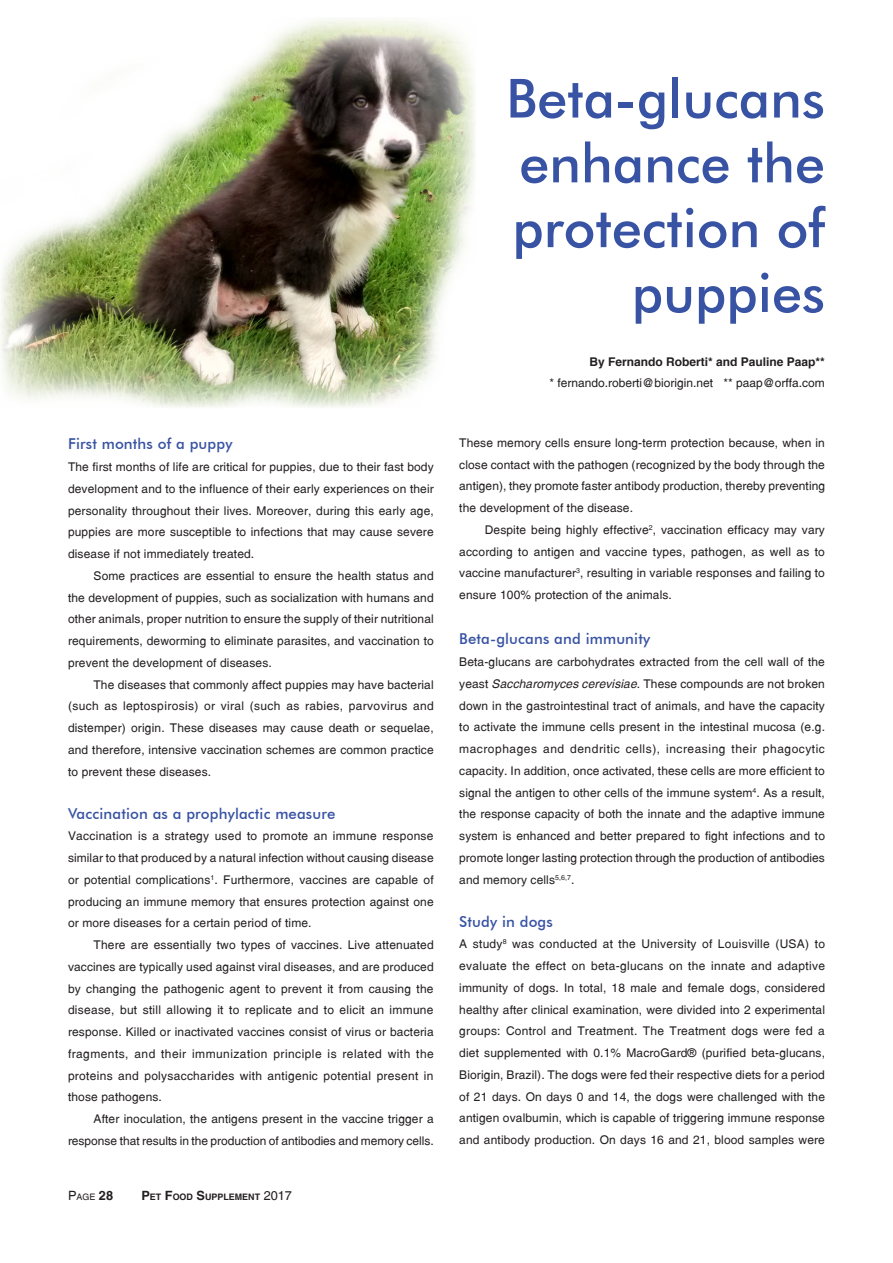
<style>
.page{position:relative;width:893px;height:1263px;background:#fff}
.page>*{position:absolute;margin:0;border:0;box-sizing:border-box;transform-origin:0 0}
.text_h{font:500 54px/64.8px "Futura BT";color:#3853a3;text-align:right}
.text_h-2{font:500 15px "Futura BT";letter-spacing:.01em;color:#3853a3}
.text_1{font:12px/21.8px "Switzerland Plain";letter-spacing:.01em;color:#231f20;text-align:justify}
.text_r{font:12px/21.8px "Switzerland Plain";letter-spacing:.01em;color:#231f20;text-align:justify}
.text_1-2{font:700 12px "Switzerland";color:#231f20}
.t1{font:700 8.85px "Switzerland";color:#231f20}
.t2{font:8.85px "Switzerland Plain";color:#231f20}
.s1{font-size:12.75px}
.s2{font-family:"Switzerland";font-weight:700;font-size:12.75px}
.s3{font-family:"Switzerland Plain";font-weight:400;font-size:12.75px}
.s4{font-family:"Switzerland";font-style:italic}
</style>
<div class="page">
<img style="left:1px;top:19px;width:474px;height:388px">
<p class="text_h-2" style="left:68px;top:435px;width:166px">First months of a puppy</p>
<p class="text_1" style="left:68px;top:456px;width:367px">The first months of life are critical for puppies, due to their fast body development and to the influence of their early experiences on their personality throughout their lives. Moreover, during this early age, puppies are more susceptible to infections that may cause severe disease if not immediately treated.</p>
<p class="text_r" style="left:68px;top:565px;width:367px;text-indent:26px">Some practices are essential to ensure the health status and the development of puppies, such as socialization with humans and other animals, proper nutrition to ensure the supply of their nutritional requirements, deworming to eliminate parasites, and vaccination to prevent the development of diseases.</p>
<p class="text_r" style="left:68px;top:673px;width:367px;text-indent:26px">The diseases that commonly affect puppies may have bacterial (such as leptospirosis) or viral (such as rabies, parvovirus and distemper) origin. These diseases may cause death or sequelae, and therefore, intensive vaccination schemes are common practice to prevent these diseases.</p>
<p class="text_h-2" style="left:68px;top:804px;width:269px">Vaccination as a prophylactic measure</p>
<p class="text_1" style="left:68px;top:825px;width:367px">Vaccination is a strategy used to promote an immune response similar to that produced by a natural infection without causing disease or potential complications<sup>1</sup>. Furthermore, vaccines are capable of producing an immune memory that ensures protection against one or more diseases for a certain period of time.</p>
<p class="text_r" style="left:68px;top:934px;width:367px;text-indent:26px">There are essentially two types of vaccines. Live attenuated vaccines are typically used against viral diseases, and are produced by changing the pathogenic agent to prevent it from causing the disease, but still allowing it to replicate and to elicit an immune response. Killed or inactivated vaccines consist of virus or bacteria fragments, and their immunization principle is related with the proteins and polysaccharides with antigenic potential present in those pathogens.</p>
<p class="text_r" style="left:68px;top:1108px;width:367px;text-align:right">After inoculation, the antigens present in the vaccine trigger a response that results in the production of antibodies and memory cells.</p>
<p class="t2" style="left:68px;top:1192px;width:47px"><span class="s1">P</span>age <span class="s2">28</span></p>
<p class="t1" style="left:141px;top:1191px;width:152px"><span class="s1">P</span>ET <span class="s1">F</span>OOD <span class="s1">S</span>UPPLEMENT <span class="s3">2017</span></p>
<p class="text_h" style="left:506px;top:65px;width:320px">Beta-glucans enhance the protection of puppies</p>
<p class="text_1-2" style="left:589px;top:354px;width:237px">By Fernando Roberti* and Pauline Paap**</p>
<p class="text_1" style="left:549px;top:372px;width:277px">* fernando.roberti@biorigin.net ** paap@orffa.com</p>
<p class="text_r" style="left:459px;top:432px;width:367px">These memory cells ensure long-term protection because, when in close contact with the pathogen (recognized by the body through the antigen), they promote faster antibody production, thereby preventing the development of the disease.</p>
<p class="text_r" style="left:459px;top:519px;width:367px;text-indent:26px">Despite being highly effective<sup>2</sup>, vaccination efficacy may vary according to antigen and vaccine types, pathogen, as well as to vaccine manufacturer<sup>3</sup>, resulting in variable responses and failing to ensure 100% protection of the animals.</p>
<p class="text_h-2" style="left:459px;top:630px;width:192px">Beta-glucans and immunity</p>
<p class="text_1" style="left:459px;top:651px;width:367px">Beta-glucans are carbohydrates extracted from the cell wall of the yeast <span class="s4">Saccharomyces cerevisiae</span>. These compounds are not broken down in the gastrointestinal tract of animals, and have the capacity to activate the immune cells present in the intestinal mucosa (e.g. macrophages and dendritic cells), increasing their phagocytic capacity. In addition, once activated, these cells are more efficient to signal the antigen to other cells of the immune system<sup>4</sup>. As a result, the response capacity of both the innate and the adaptive immune system is enhanced and better prepared to fight infections and to promote longer lasting protection through the production of antibodies and memory cells<sup>5,6,7</sup>.</p>
<p class="text_h-2" style="left:459px;top:912px;width:95px">Study in dogs</p>
<p class="text_1" style="left:459px;top:933px;width:367px">A study<sup>8</sup> was conducted at the University of Louisville (USA) to evaluate the effect on beta-glucans on the innate and adaptive immunity of dogs. In total, 18 male and female dogs, considered healthy after clinical examination, were divided into 2 experimental groups: Control and Treatment. The Treatment dogs were fed a diet supplemented with 0.1% MacroGard® (purified beta-glucans, Biorigin, Brazil). The dogs were fed their respective diets for a period of 21 days. On days 0 and 14, the dogs were challenged with the antigen ovalbumin, which is capable of triggering immune response and antibody production. On days 16 and 21, blood samples were</p>
</div>
